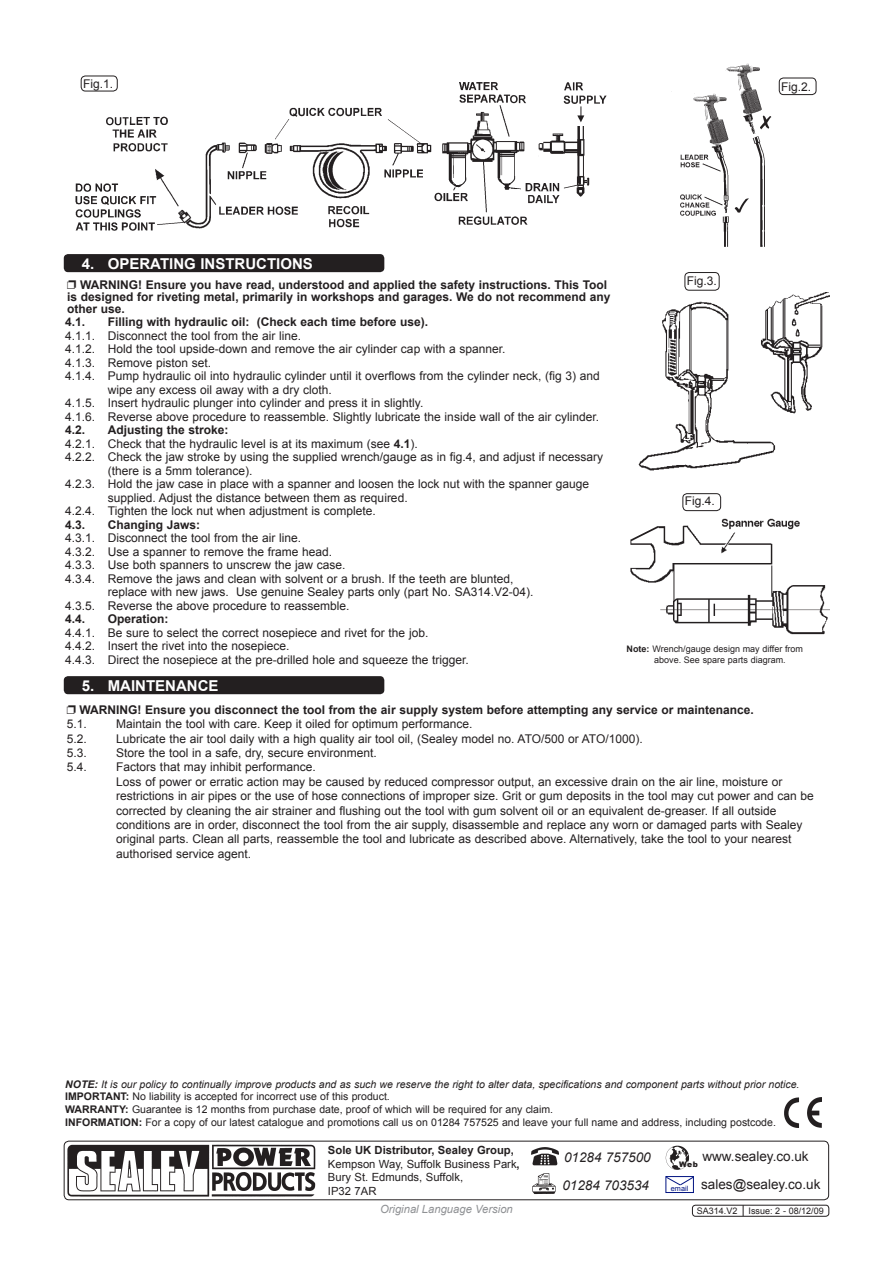
<style>
.page{position:relative;width:893px;height:1263px;background:#fff}
.page>*{position:absolute;margin:0;border:0;box-sizing:border-box;transform-origin:0 0}
.Chapter_Header{font:700 15px "Arial";color:#fff}
.t1{font:13.5px "Arial";color:#231f20}
.t2{font:italic 13.5px "Arial";color:#231f20}
.Text_Header{font:12px/13.5px "Arial";color:#231f20}
.Text_Header-2{font:700 12px/12px "Arial";color:#231f20}
.t3{font:11.25px/13.5px "Arial";color:#231f20}
.t4{font:italic 11.25px "Arial";color:#8f9194}
.t5{font:10.5px "Arial";color:#231f20}
.t6{font:italic 10.5px "Arial";color:#231f20}
.t7{font:9px "Arial";color:#231f20}
.t8{font:900 7.65px "Arial";color:#231f20}
.t9{font:7.35px "Arial";color:#001381}
.s1{font-weight:700}
</style>
<div class="page">
<div style="left:64px;top:254px;width:320px;height:18px;background:#231f20;border-radius:4px"></div>
<div style="left:64px;top:676px;width:320px;height:18px;background:#231f20;border-radius:4px"></div>
<img style="left:638px;top:292px;width:191px;height:179px">
<img style="left:630px;top:511px;width:199px;height:124px">
<img style="left:75px;top:75px;width:532px;height:156px">
<img style="left:671px;top:64px;width:101px;height:183px">
<div style="left:81px;top:76px;width:37px;height:15px;border:1px solid #231f20;border-radius:4px"></div>
<div style="left:779px;top:78px;width:37px;height:17px;border:1px solid #231f20;border-radius:4px"></div>
<div style="left:684px;top:272px;width:35px;height:19px;border:1px solid #231f20;border-radius:4px"></div>
<div style="left:682px;top:493px;width:39px;height:18px;border:1px solid #231f20;border-radius:4px"></div>
<div style="left:64px;top:1141px;width:765px;height:59px;border:1px solid #231f20;border-radius:5px"></div>
<img style="left:67px;top:1145px;width:249px;height:52px">
<img style="left:784px;top:1098px;width:38px;height:29px">
<img style="left:532px;top:1173px;width:24px;height:21px">
<img style="left:531px;top:1148px;width:27px;height:18px">
<img style="left:664px;top:1145px;width:26px;height:26px;border-radius:13px">
<div style="left:665px;top:1176px;width:29px;height:17px;border:1px solid #001381"></div>
<svg style="left:665px;top:1176px;width:29px;height:10px"></svg>
<div style="left:692px;top:1205px;width:137px;height:11px;border:1px solid #231f20;border-radius:3px"></div>
<p class="Text_Header" style="left:83px;top:77px;width:32px">Fig.1.</p>
<p class="Text_Header" style="left:781px;top:80px;width:32px">Fig.2.</p>
<p class="Chapter_Header" style="left:82px;top:254px;width:233px">4. OPERATING INSTRUCTIONS</p>
<p class="Text_Header-2" style="left:67px;top:279px;width:545px;text-indent:13px">WARNING! Ensure you have read, understood and applied the safety instructions. This Tool is designed for riveting metal, primarily in workshops and garages. We do not recommend any other use.</p>
<p class="Text_Header-2" style="left:65px;top:316px;width:22px">4.1.</p>
<p class="Text_Header-2" style="left:108px;top:316px;width:322px">Filling with hydraulic oil: (Check each time before use).</p>
<p class="Text_Header" style="left:65px;top:329px;width:237px">4.1.1. Disconnect the tool from the air line.</p>
<p class="Text_Header" style="left:65px;top:342px;width:442px">4.1.2. Hold the tool upside-down and remove the air cylinder cap with a spanner.</p>
<p class="Text_Header" style="left:65px;top:356px;width:147px">4.1.3. Remove piston set.</p>
<p class="Text_Header" style="left:108px;top:369px;width:493px;text-indent:-43px">4.1.4. Pump hydraulic oil into hydraulic cylinder until it overflows from the cylinder neck, (fig 3) and wipe any excess oil away with a dry cloth.</p>
<p class="Text_Header" style="left:65px;top:396px;width:360px">4.1.5. Insert hydraulic plunger into cylinder and press it in slightly.</p>
<p class="Text_Header" style="left:65px;top:410px;width:535px">4.1.6. Reverse above procedure to reassemble. Slightly lubricate the inside wall of the air cylinder.</p>
<p class="Text_Header-2" style="left:65px;top:424px;width:22px">4.2.</p>
<p class="Text_Header-2" style="left:108px;top:424px;width:122px">Adjusting the stroke:</p>
<p class="Text_Header" style="left:65px;top:437px;width:354px">4.2.1. Check that the hydraulic level is at its maximum (see <span class="s1">4.1</span>).</p>
<p class="Text_Header" style="left:108px;top:450px;width:497px;text-indent:-43px">4.2.2. Check the jaw stroke by using the supplied wrench/gauge as in fig.4, and adjust if necessary (there is a 5mm tolerance).</p>
<p class="Text_Header" style="left:108px;top:477px;width:483px;text-indent:-43px">4.2.3. Hold the jaw case in place with a spanner and loosen the lock nut with the spanner gauge supplied. Adjust the distance between them as required.</p>
<p class="Text_Header" style="left:65px;top:504px;width:312px">4.2.4. Tighten the lock nut when adjustment is complete.</p>
<p class="Text_Header-2" style="left:65px;top:519px;width:22px">4.3.</p>
<p class="Text_Header-2" style="left:108px;top:519px;width:94px">Changing Jaws:</p>
<p class="Text_Header" style="left:65px;top:531px;width:237px">4.3.1. Disconnect the tool from the air line.</p>
<p class="Text_Header" style="left:65px;top:545px;width:268px">4.3.2. Use a spanner to remove the frame head.</p>
<p class="Text_Header" style="left:65px;top:558px;width:282px">4.3.3. Use both spanners to unscrew the jaw case.</p>
<p class="Text_Header" style="left:65px;top:572px;width:450px">4.3.4. Remove the jaws and clean with solvent or a brush. If the teeth are blunted,</p>
<p class="Text_Header" style="left:108px;top:585px;width:427px">replace with new jaws. Use genuine Sealey parts only (part No. SA314.V2-04).</p>
<p class="Text_Header" style="left:65px;top:599px;width:286px">4.3.5. Reverse the above procedure to reassemble.</p>
<p class="Text_Header-2" style="left:65px;top:613px;width:22px">4.4.</p>
<p class="Text_Header-2" style="left:108px;top:613px;width:62px">Operation:</p>
<p class="Text_Header" style="left:65px;top:626px;width:365px">4.4.1. Be sure to select the correct nosepiece and rivet for the job.</p>
<p class="Text_Header" style="left:65px;top:639px;width:226px">4.4.2. Insert the rivet into the nosepiece.</p>
<p class="Text_Header" style="left:65px;top:653px;width:405px">4.4.3. Direct the nosepiece at the pre-drilled hole and squeeze the trigger.</p>
<p class="Text_Header" style="left:687px;top:274px;width:32px">Fig.3.</p>
<p class="Text_Header" style="left:685px;top:494px;width:32px">Fig.4.</p>
<p class="t7" style="left:627px;top:643px;width:178px"><span class="s1">Note:</span> Wrench/gauge design may differ from</p>
<p class="t7" style="left:654px;top:653px;width:133px">above. See spare parts diagram.</p>
<p class="Chapter_Header" style="left:82px;top:676px;width:24px">5. maintenance</p>
<p class="Text_Header-2" style="left:80px;top:704px;width:676px">WARNING! Ensure you disconnect the tool from the air supply system before attempting any service or maintenance.</p>
<p class="Text_Header" style="left:67px;top:717px;width:22px">5.1.</p>
<p class="Text_Header" style="left:116px;top:717px;width:358px">Maintain the tool with care. Keep it oiled for optimum performance.</p>
<p class="Text_Header" style="left:67px;top:732px;width:22px">5.2.</p>
<p class="Text_Header" style="left:116px;top:732px;width:528px">Lubricate the air tool daily with a high quality air tool oil, (Sealey model no. ATO/500 or ATO/1000).</p>
<p class="Text_Header" style="left:67px;top:746px;width:22px">5.3.</p>
<p class="Text_Header" style="left:116px;top:746px;width:262px">Store the tool in a safe, dry, secure environment.</p>
<p class="Text_Header" style="left:67px;top:760px;width:22px">5.4.</p>
<p class="Text_Header" style="left:116px;top:760px;width:201px">Factors that may inhibit performance.</p>
<p class="Text_Header" style="left:116px;top:775px;width:668px">Loss of power or erratic action may be caused by reduced compressor output, an excessive drain on the air line, moisture or</p>
<p class="Text_Header" style="left:116px;top:789px;width:699px">restrictions in air pipes or the use of hose connections of improper size. Grit or gum deposits in the tool may cut power and can be</p>
<p class="Text_Header" style="left:116px;top:804px;width:662px">corrected by cleaning the air strainer and flushing out the tool with gum solvent oil or an equivalent de-greaser. If all outside</p>
<p class="Text_Header" style="left:116px;top:818px;width:688px">conditions are in order, disconnect the tool from the air supply, disassemble and replace any worn or damaged parts with Sealey</p>
<p class="Text_Header" style="left:116px;top:832px;width:677px">original parts. Clean all parts, reassemble the tool and lubricate as described above. Alternatively, take the tool to your nearest</p>
<p class="Text_Header" style="left:116px;top:847px;width:136px">authorised service agent.</p>
<p class="t6" style="left:65px;top:1077px;width:736px"><span class="s1">NOTE:</span> It is our policy to continually improve products and as such we reserve the right to alter data, specifications and component parts without prior notice.</p>
<p class="t5" style="left:65px;top:1090px;width:326px"><span class="s1">IMPORTANT:</span> No liability is accepted for incorrect use of this product.</p>
<p class="t5" style="left:65px;top:1102px;width:489px"><span class="s1">WARRANTY:</span> Guarantee is 12 months from purchase date, proof of which will be required for any claim.</p>
<p class="t5" style="left:65px;top:1115px;width:712px"><span class="s1">INFORMATION:</span> For a copy of our latest catalogue and promotions call us on 01284 757525 and leave your full name and address, including postcode.</p>
<p class="t2" style="left:564px;top:1148px;width:88px">01284 757500</p>
<p class="t2" style="left:562px;top:1176px;width:88px">01284 703534</p>
<p class="t1" style="left:701px;top:1176px;width:121px">sales@sealey.co.uk</p>
<p class="t3" style="left:328px;top:1143px;width:193px"><span class="s1">Sole UK Distributor, Sealey Group,<br></span>Kempson Way, Suffolk Business Park<span class="s1">,<br></span>Bury St. Edmunds, Suffolk,</p>
<p class="t3" style="left:328px;top:1184px;width:49px">IP32 7AR</p>
<p class="t1" style="left:702px;top:1147px;width:108px">www.sealey.co.uk</p>
<p class="t8" style="left:679px;top:1159px;width:20px">Web</p>
<p class="t9" style="left:671px;top:1183px;width:19px">email</p>
<p class="t4" style="left:380px;top:1202px;width:134px">Original Language Version</p>
<p class="t7" style="left:697px;top:1205px;width:128px">SA314.V2 Issue: 2 - 08/12/09</p>
</div>
